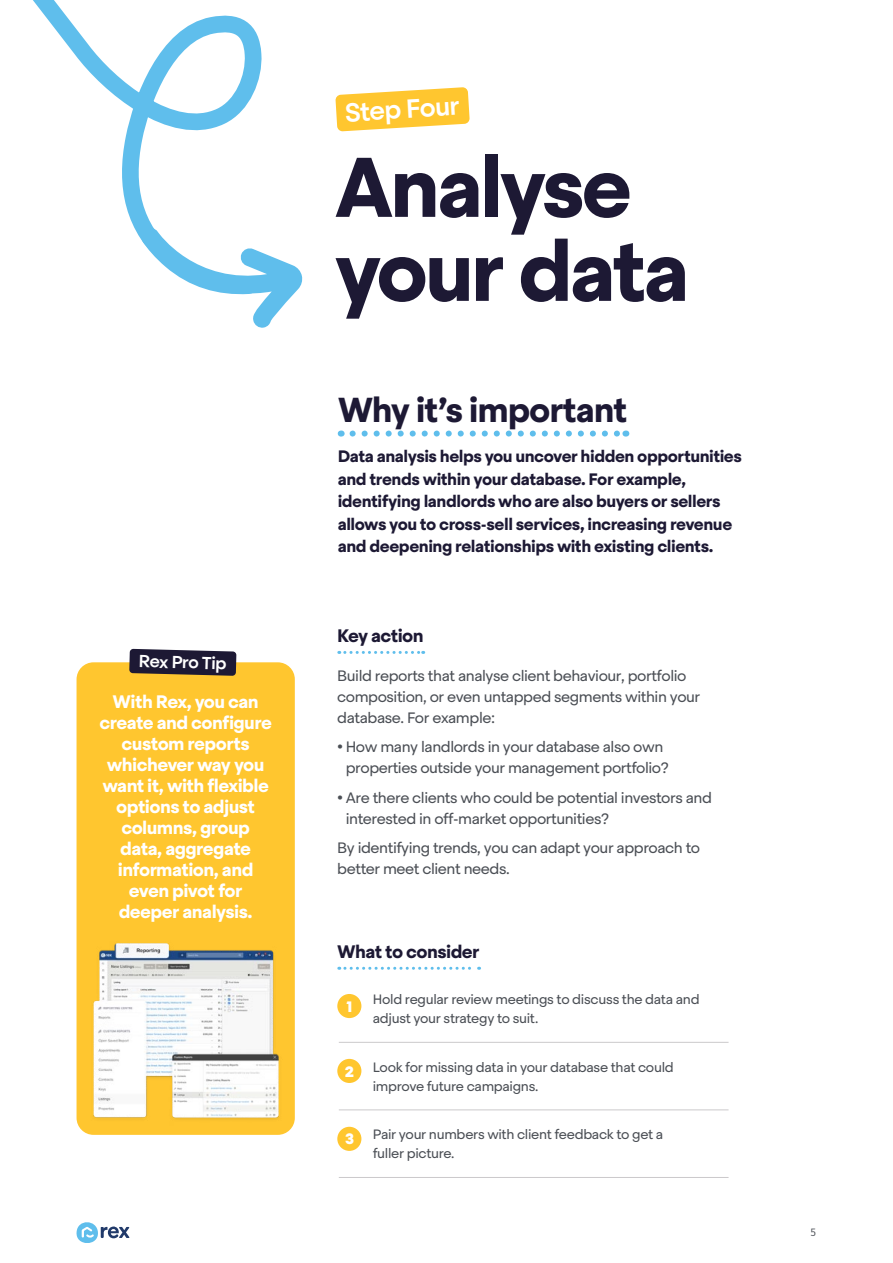
<style>
.page{position:relative;width:893px;height:1263px;background:#fff}
.page>*{position:absolute;margin:0;border:0;box-sizing:border-box;transform-origin:0 0}
.t1{font:700 84px/84px "Steradian";letter-spacing:-.045em;color:#1d1934}
.t2{font:700 34.5px "Steradian";letter-spacing:-.035em;color:#1d1934}
.t3{font:500 26.1px "Steradian";color:#fff}
.t4{font:700 18px/21px "Steradian";letter-spacing:-.03em;color:#fff;text-align:center}
.t5{font:700 18px "Steradian";letter-spacing:-.03em;color:#1d1934}
.t6{font:500 17.25px "Steradian";color:#fff}
.t7{font:700 16.5px/22.5px "Steradian";letter-spacing:-.03em;color:#1d1934}
.t8{font:15px/21px "Steradian";letter-spacing:-.03em;color:#4b4f55}
.t9{font:900 15px "Steradian";color:#fff}
.t10{font:13.5px/18.9px "Steradian";letter-spacing:-.025em;color:#4b4f55}
.t11{font:10.5px "Fira Mono";color:#4b4f55}
.s1{font-weight:700}
</style>
<div class="page">
<svg style="left:335px;top:87px;width:135px;height:44px"></svg>
<svg style="left:33px;top:0;width:229px;height:209px"></svg>
<svg style="left:127px;top:173px;width:176px;height:155px"></svg>
<div style="left:77px;top:662px;width:218px;height:473px;background:#ffc62f;border-radius:17px"></div>
<img style="left:93px;top:943px;width:186px;height:177px">
<svg style="left:129px;top:649px;width:107px;height:27px;background:#352e3d"></svg>
<svg style="left:353px;top:431px;width:266px;height:6px"></svg>
<hr style="left:339px;top:1042px;width:390px;height:1px;background:#cbc9cb">
<hr style="left:339px;top:1110px;width:390px;height:1px;background:#cbc9cb">
<hr style="left:339px;top:1177px;width:390px;height:1px;background:#cbc9cb">
<svg style="left:339px;top:651px;width:85px;height:3px"></svg>
<svg style="left:339px;top:967px;width:141px;height:3px"></svg>
<div style="left:337px;top:994px;width:24px;height:24px;background:#ffc62f;border-radius:50%"></div>
<div style="left:337px;top:1059px;width:24px;height:24px;background:#ffc62f;border-radius:50%"></div>
<div style="left:337px;top:1127px;width:24px;height:24px;background:#ffc62f;border-radius:50%"></div>
<svg style="left:77px;top:1222px;width:52px;height:21px"></svg>
<p class="t6" style="left:139px;top:650px;width:90px;rotate:2deg">Rex Pro Tip</p>
<p class="t4" style="left:99px;top:692px;width:174px">With Rex, you can create and configure custom reports whichever way you want it, with flexible options to adjust columns, group data, aggregate information, and even pivot for deeper analysis.</p>
<h3 class="t3" style="left:344px;top:96px;width:116px;rotate:-3deg">Step Four</h3>
<h1 class="t1" style="left:334px;top:146px;width:357px">Analyse your data</h1>
<h2 class="t2" style="left:338px;top:388px;width:291px">Why it’s important</h2>
<p class="t7" style="left:338px;top:445px;width:406px">Data analysis helps you uncover hidden opportunities and trends within your database. For example, identifying landlords who are also buyers or sellers allows you to cross-sell services, increasing revenue and deepening relationships with existing clients.</p>
<p class="t5" style="left:337px;top:625px;width:88px">Key action</p>
<p class="t8" style="left:337px;top:665px;width:364px">Build reports that analyse client behaviour, portfolio composition, or even untapped segments within your database. For example:</p>
<p class="t8" style="left:337px;top:736px;width:333px;text-align:center"><span class="s1">•</span> How many landlords in your database also own properties outside your management portfolio?</p>
<p class="t8" style="left:346px;top:787px;width:368px;text-indent:-8px"><span class="s1">•</span> Are there clients who could be potential investors and interested in off-market opportunities?</p>
<p class="t8" style="left:337px;top:837px;width:364px">By identifying trends, you can adapt your approach to better meet client needs.</p>
<p class="t5" style="left:337px;top:941px;width:144px">What to consider</p>
<p class="t9" style="left:347px;top:997px;width:7px">1</p>
<p class="t9" style="left:345px;top:1062px;width:11px">2</p>
<p class="t9" style="left:345px;top:1129px;width:11px">3</p>
<p class="t10" style="left:373px;top:990px;width:328px">Hold regular review meetings to discuss the data and adjust your strategy to suit.</p>
<p class="t10" style="left:373px;top:1057px;width:302px">Look for missing data in your database that could improve future campaigns.</p>
<p class="t10" style="left:373px;top:1125px;width:292px">Pair your numbers with client feedback to get a fuller picture.</p>
<p class="t11" style="left:810px;top:1225px;width:8px">5</p>
</div>
